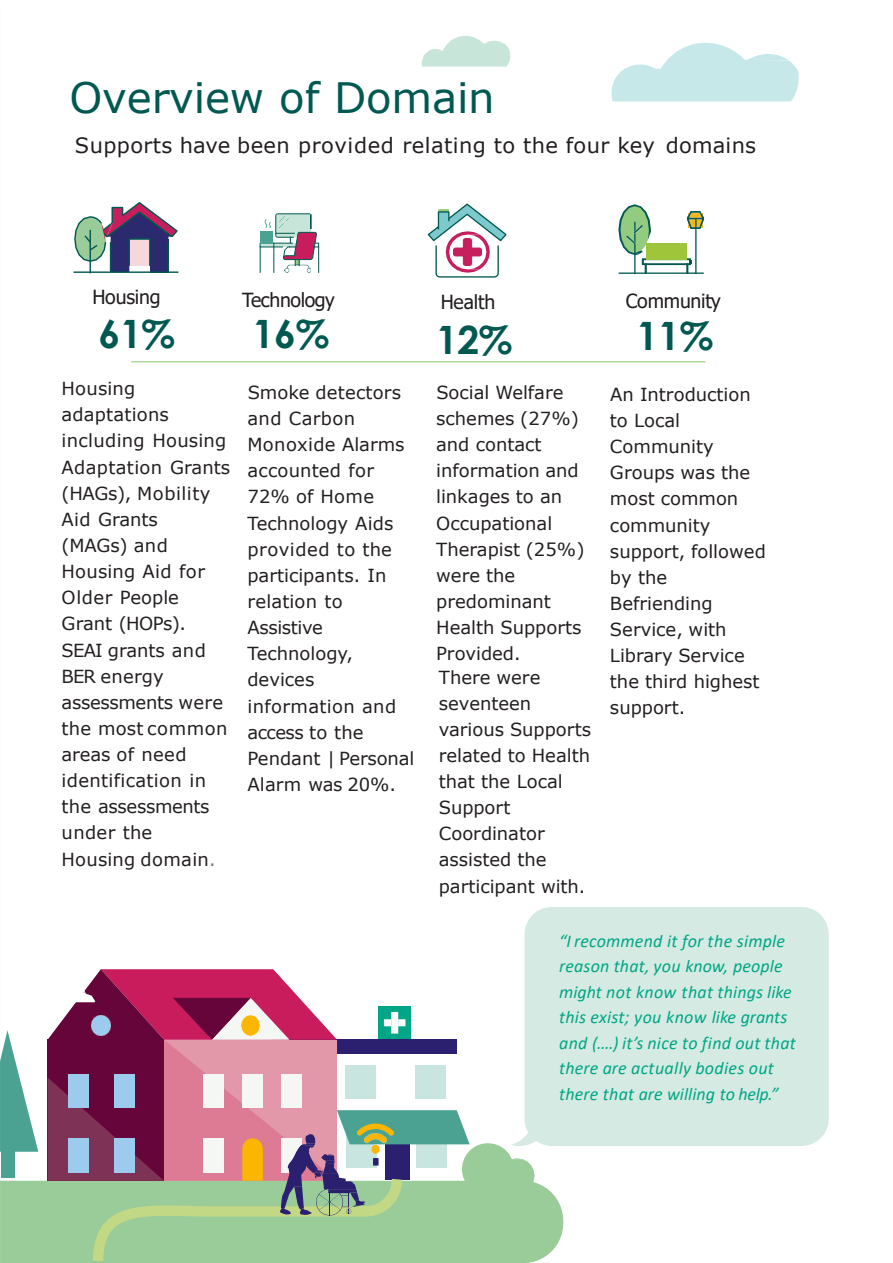
<style>
.page{position:relative;width:893px;height:1263px;background:#fff}
.page>*{position:absolute;margin:0;border:0;box-sizing:border-box;transform-origin:0 0}
.t1{font:42px "Verdana";letter-spacing:-.005em;color:#005951}
.t2{font:700 39px "Century Gothic";letter-spacing:-.01em;color:#005951}
.t3{font:21px "Verdana";letter-spacing:.015em;color:#231f20}
.t4{font:19.5px "Tahoma";letter-spacing:-.01em;color:#221e1f}
.t5{font:18px/26.1px "Verdana";color:#231f20}
.t6{font:italic 18px/25.5px "Calibri";letter-spacing:.01em;color:#00a685}
.s1{color:#76777a}
</style>
<div class="page">
<hr style="left:0;top:3px;width:1px;height:1260px;background:#dbeef4">
<hr style="left:131px;top:361px;width:574px;height:1px;background:#93cc80">
<svg style="left:612px;top:43px;width:187px;height:58px"></svg>
<svg style="left:422px;top:36px;width:88px;height:31px"></svg>
<hr style="left:73px;top:271px;width:105px;height:2px;background:#005951">
<svg style="left:73px;top:202px;width:106px;height:70px"></svg>
<hr style="left:619px;top:272px;width:85px;height:2px;background:#005951">
<img style="left:691px;top:212px;width:13px;height:17px">
<hr style="left:695px;top:218px;width:1px;height:56px;background:#005951">
<svg style="left:618px;top:204px;width:73px;height:70px"></svg>
<hr style="left:634px;top:222px;width:1px;height:52px;background:#005951">
<img style="left:626px;top:226px;width:17px;height:18px">
<svg style="left:260px;top:213px;width:59px;height:60px"></svg>
<svg style="left:427px;top:203px;width:80px;height:75px"></svg>
<img style="left:454px;top:239px;width:28px;height:26px">
<div style="left:524px;top:907px;width:305px;height:234px;background:#d4eae2"></div>
<div style="left:0;top:1181px;width:47px;height:82px;background:#9acc9a"></div>
<svg style="left:0;top:1030px;width:38px;height:122px"></svg>
<div style="left:1px;top:1147px;width:13px;height:31px;background:#4ca292"></div>
<svg style="left:47px;top:969px;width:770px;height:294px"></svg>
<p class="t1" style="left:69px;top:69px;width:427px">Overview of Domain</p>
<p class="t3" style="left:75px;top:131px;width:683px">Supports have been provided relating to the four key domains</p>
<p class="t4" style="left:92px;top:284px;width:70px">Housing</p>
<p class="t2" style="left:99px;top:304px;width:78px">61%</p>
<p class="t4" style="left:242px;top:286px;width:94px">Technology</p>
<p class="t2" style="left:253px;top:304px;width:78px">16%</p>
<p class="t4" style="left:441px;top:289px;width:56px">Health</p>
<p class="t2" style="left:436px;top:310px;width:78px">12%</p>
<p class="t4" style="left:626px;top:288px;width:96px">Community</p>
<p class="t2" style="left:637px;top:306px;width:78px">11%</p>
<p class="t5" style="left:62px;top:375px;width:170px">Housing adaptations including Housing<br>Adaptation Grants (HAGs), Mobility<br>Aid Grants<br>(MAGs) and<br>Housing Aid for<br>Older People<br>Grant (HOPs).<br>SEAI grants and<br>BER energy assessments were the most common areas of need identification in the assessments under the<br>Housing domain<span class="s1">.</span></p>
<p class="t5" style="left:247px;top:379px;width:168px">Smoke detectors and Carbon<br>Monoxide Alarms accounted for<br>72% of Home<br>Technology Aids provided to the participants. In relation to<br>Assistive<br>Technology, devices information and access to the<br>Pendant | Personal<br>Alarm was 20%.</p>
<p class="t5" style="left:436px;top:379px;width:150px">Social Welfare schemes (27%) and contact information and linkages to an<br>Occupational<br>Therapist (25%) were the predominant<br>Health Supports<br>Provided.</p>
<p class="t5" style="left:439px;top:664px;width:154px">There were seventeen various Supports related to Health that the Local<br>Support<br>Coordinator assisted the participant with.</p>
<p class="t5" style="left:610px;top:381px;width:157px">An Introduction to Local<br>Community<br>Groups was the most common community support, followed by the<br>Befriending<br>Service, with<br>Library Service the third highest support.</p>
<p class="t6" style="left:559px;top:927px;width:238px">“I recommend it for the simple reason that, you know, people might not know that things like this exist; you know like grants and (….) it’s nice to find out that there are actually bodies out there that are willing to help.”</p>
</div>
